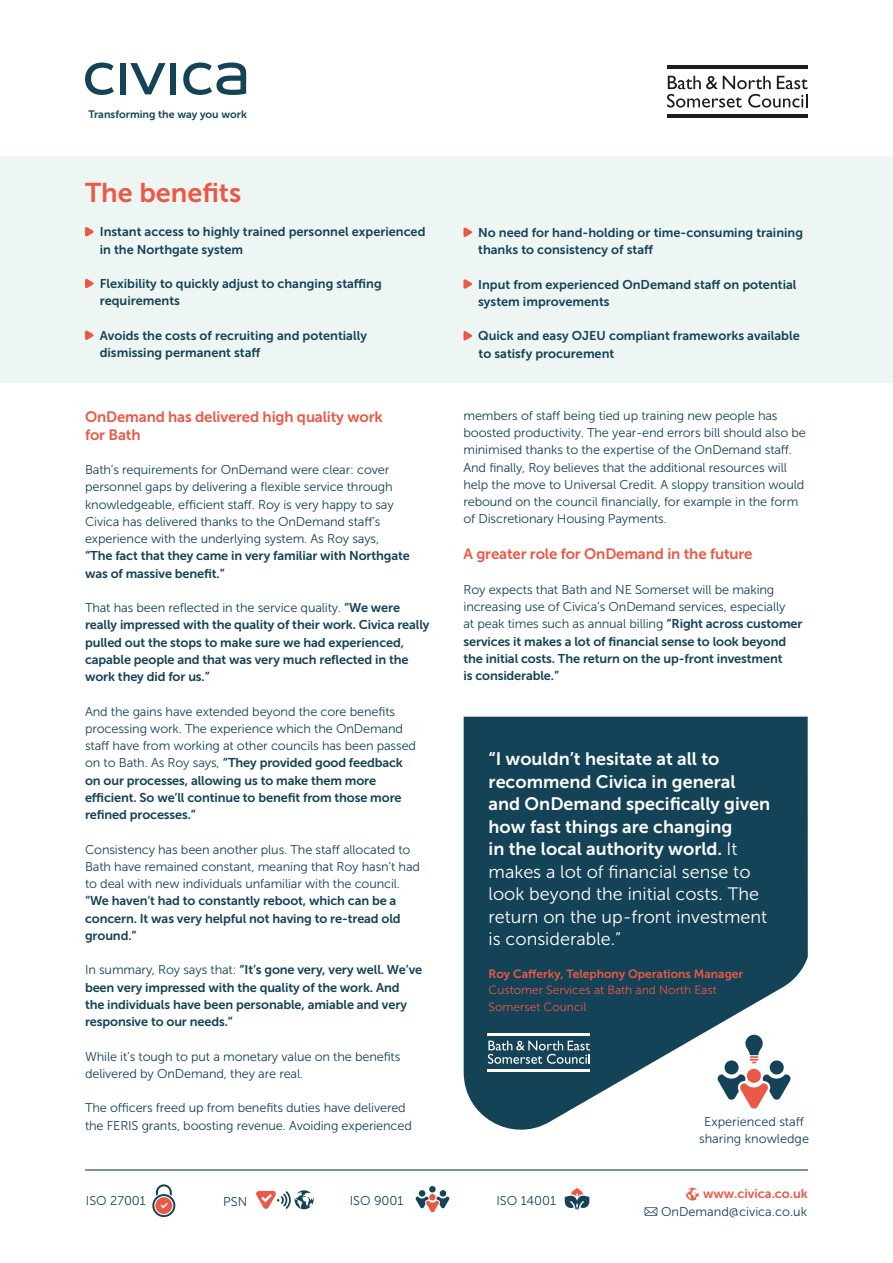
<style>
.page{position:relative;width:893px;height:1263px;background:#fff}
.page>*{position:absolute;margin:0;border:0;box-sizing:border-box;transform-origin:0 0}
.t1{font:27px "Museo Sans 700";color:#eb5845}
.t2{font:18px/22.5px "Museo Sans 700";color:#fff}
.t3{font:18px/22.5px "Museo Sans 300";color:#fff}
.t4{font:15px/18px "Museo Sans 700";letter-spacing:-.01em;color:#eb5845}
.t5{font:12.75px/17.2px "Museo Sans 300";letter-spacing:-.01em;color:#144257}
.t6{font:12.75px/17.2px "Museo Sans 700";letter-spacing:-.01em;color:#144257}
.t7{font:12.75px "Museo Sans 700";color:#eb5845}
.t8{font:12px/16.5px "Museo Sans 300";color:#eb5845}
.t9{font:12px "Museo Sans 700";color:#eb5845}
.t10{font:10.65px "Museo Sans 700";color:#144257}
.s1{font-family:"Museo Sans 700"}
.s2{font-family:"Museo Sans 300"}
</style>
<div class="page">
<div style="left:0;top:156px;width:893px;height:227px;background:#edf6f2"></div>
<svg style="left:85px;top:227px;width:9px;height:10px"></svg>
<svg style="left:85px;top:278px;width:9px;height:11px"></svg>
<svg style="left:85px;top:330px;width:9px;height:10px"></svg>
<svg style="left:463px;top:227px;width:9px;height:10px"></svg>
<svg style="left:463px;top:279px;width:9px;height:10px"></svg>
<svg style="left:463px;top:331px;width:9px;height:10px"></svg>
<hr style="left:85px;top:1169px;width:723px;height:1px;background:#144257">
<svg style="left:464px;top:717px;width:344px;height:413px;background:#345c6e"></svg>
<svg style="left:686px;top:1188px;width:13px;height:12px"></svg>
<svg style="left:645px;top:1207px;width:12px;height:9px"></svg>
<svg style="left:156px;top:1184px;width:16px;height:12px"></svg>
<svg style="left:152px;top:1194px;width:23px;height:23px"></svg>
<svg style="left:154px;top:1196px;width:19px;height:19px"></svg>
<div style="left:155px;top:1197px;width:17px;height:17px;background:#eb5845;border-radius:50%"></div>
<svg style="left:161px;top:1203px;width:7px;height:5px"></svg>
<svg style="left:565px;top:1188px;width:24px;height:21px"></svg>
<svg style="left:256px;top:1190px;width:58px;height:19px"></svg>
<div style="left:429px;top:1186px;width:7px;height:6px;background:#144257;border-radius:50%"></div>
<svg style="left:415px;top:1190px;width:35px;height:23px"></svg>
<svg style="left:85px;top:63px;width:29px;height:32px"></svg>
<div style="left:170px;top:63px;width:6px;height:31px;background:#144257"></div>
<div style="left:120px;top:63px;width:6px;height:31px;background:#144257"></div>
<svg style="left:130px;top:63px;width:35px;height:31px"></svg>
<svg style="left:183px;top:63px;width:63px;height:32px"></svg>
<hr style="left:488px;top:1069px;width:102px;height:2px;background:#fff">
<hr style="left:488px;top:1033px;width:102px;height:2px;background:#fff">
<svg style="left:488px;top:1041px;width:102px;height:23px;background:#507281"></svg>
<hr style="left:667px;top:115px;width:141px;height:3px;background:#1d1d1b">
<hr style="left:667px;top:65px;width:141px;height:4px;background:#1d1d1b">
<svg style="left:667px;top:76px;width:141px;height:32px"></svg>
<div style="left:724px;top:1060px;width:15px;height:14px;background:#144257;border-radius:50%"></div>
<svg style="left:716px;top:1074px;width:76px;height:35px"></svg>
<div style="left:747px;top:1069px;width:14px;height:14px;background:#eb5845;border-radius:50%"></div>
<div style="left:770px;top:1060px;width:14px;height:14px;background:#144257;border-radius:50%"></div>
<svg style="left:745px;top:1035px;width:18px;height:28px"></svg>
<p class="t10" style="left:89px;top:108px;width:160px">Transforming the way you work</p>
<h1 class="t1" style="left:85px;top:178px;width:158px">The benefits</h1>
<p class="t6" style="left:100px;top:223px;width:327px">Instant access to highly trained personnel experienced in the Northgate system</p>
<p class="t6" style="left:100px;top:275px;width:283px">Flexibility to quickly adjust to changing staffing requirements</p>
<p class="t6" style="left:100px;top:327px;width:269px">Avoids the costs of recruiting and potentially dismissing permanent staff</p>
<p class="t4" style="left:85px;top:407px;width:299px">OnDemand has delivered high quality work for Bath</p>
<p class="t5" style="left:85px;top:461px;width:310px">Bath’s requirements for OnDemand were clear: cover personnel gaps by delivering a flexible service through knowledgeable, efficient staff. Roy is very happy to say Civica has delivered thanks to the OnDemand staff’s experience with the underlying system. As Roy says,</p>
<p class="t6" style="left:85px;top:547px;width:326px">“The fact that they came in very familiar with Northgate was of massive benefit.”</p>
<p class="t5" style="left:85px;top:599px;width:317px">That has been reflected in the service quality. <span class="s1">“We were</span></p>
<p class="t6" style="left:85px;top:616px;width:346px">really impressed with the quality of their work. Civica really pulled out the stops to make sure we had experienced, capable people and that was very much reflected in the work they did for us.”</p>
<p class="t5" style="left:85px;top:703px;width:333px">And the gains have extended beyond the core benefits processing work. The experience which the OnDemand staff have from working at other councils has been passed</p>
<p class="t6" style="left:85px;top:754px;width:319px"><span class="s2">on to Bath. As Roy says,</span> “They provided good feedback on our processes, allowing us to make them more efficient. So we’ll continue to benefit from those more refined processes.”</p>
<p class="t5" style="left:85px;top:841px;width:336px">Consistency has been another plus. The staff allocated to<br>Bath have remained constant, meaning that Roy hasn’t had to deal with new individuals unfamiliar with the council.</p>
<p class="t6" style="left:85px;top:892px;width:317px">“We haven’t had to constantly reboot, which can be a concern. It was very helpful not having to re-tread old ground.”</p>
<p class="t6" style="left:85px;top:961px;width:339px"><span class="s2">In summary, Roy says that:</span> “It’s gone very, very well. We’ve been very impressed with the quality of the work. And<br>the individuals have been personable, amiable and very responsive to our needs.”</p>
<p class="t5" style="left:85px;top:1048px;width:317px">While it’s tough to put a monetary value on the benefits delivered by OnDemand, they are real.</p>
<p class="t5" style="left:85px;top:1099px;width:328px">The officers freed up from benefits duties have delivered the FERIS grants, boosting revenue. Avoiding experienced</p>
<p class="t6" style="left:478px;top:224px;width:326px">No need for hand-holding or time-consuming training thanks to consistency of staff</p>
<p class="t6" style="left:478px;top:276px;width:320px">Input from experienced OnDemand staff on potential system improvements</p>
<p class="t6" style="left:478px;top:327px;width:323px">Quick and easy OJEU compliant frameworks available to satisfy procurement</p>
<p class="t5" style="left:463px;top:407px;width:344px">members of staff being tied up training new people has boosted productivity. The year-end errors bill should also be minimised thanks to the expertise of the OnDemand staff.<br>And finally, Roy believes that the additional resources will help the move to Universal Credit. A sloppy transition would rebound on the council financially, for example in the form of Discretionary Housing Payments.</p>
<p class="t4" style="left:463px;top:544px;width:291px">A greater role for OnDemand in the future</p>
<p class="t5" style="left:463px;top:581px;width:340px">Roy expects that Bath and NE Somerset will be making increasing use of Civica’s OnDemand services, especially<br>at peak times such as annual billing <span class="s1">“Right across customer</span></p>
<p class="t6" style="left:463px;top:633px;width:324px">services it makes a lot of financial sense to look beyond the initial costs. The return on the up-front investment is considerable.”</p>
<h2 class="t2" style="left:489px;top:748px;width:283px">“I wouldn’t hesitate at all to recommend Civica in general and OnDemand specifically given how fast things are changing<br>in the local authority world. <span class="s2">It</span></h2>
<h2 class="t3" style="left:489px;top:860px;width:280px">makes a lot of financial sense to look beyond the initial costs. The return on the up-front investment is considerable.”</h2>
<p class="t9" style="left:489px;top:967px;width:256px">Roy Cafferky, Telephony Operations Manager</p>
<p class="t8" style="left:489px;top:982px;width:230px">Customer Services at Bath and North East<br>Somerset Council</p>
<p class="t5" style="left:699px;top:1113px;width:112px;text-align:center">Experienced staff sharing knowledge</p>
<p class="t5" style="left:86px;top:1192px;width:61px">ISO 27001</p>
<p class="t5" style="left:223px;top:1193px;width:26px">PSN</p>
<p class="t5" style="left:350px;top:1192px;width:55px">ISO 9001</p>
<p class="t5" style="left:496px;top:1192px;width:61px">ISO 14001</p>
<p class="t7" style="left:703px;top:1186px;width:106px">www.civica.co.uk</p>
<p class="t5" style="left:661px;top:1203px;width:148px">OnDemand@civica.co.uk</p>
</div>
